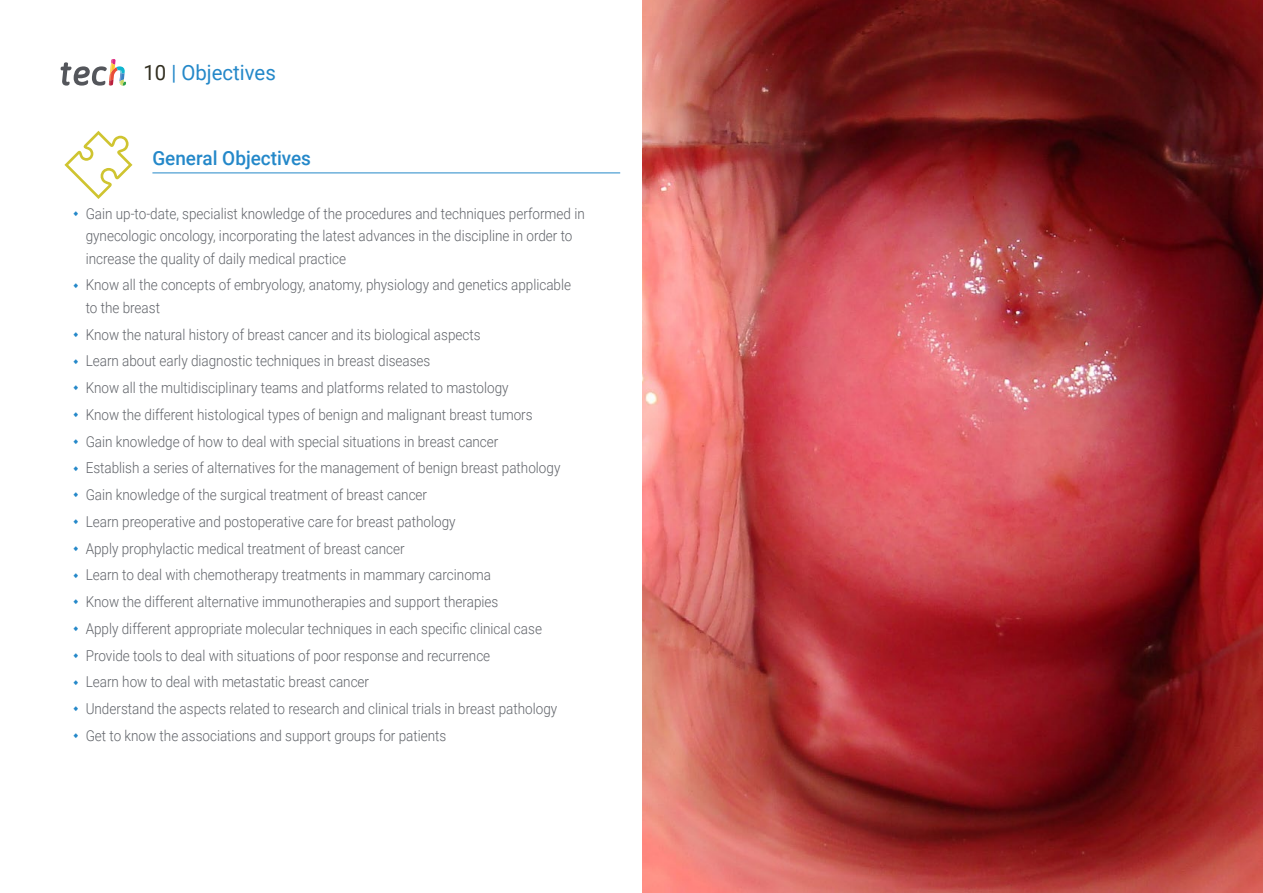
<style>
.page{position:relative;width:1263px;height:893px;background:#fff}
.page>*{position:absolute;margin:0;border:0;box-sizing:border-box;transform-origin:0 0}
.t1{font:21px "Roboto";color:#2488c9}
.t2{font:500 19.5px "Roboto";color:#2488c9}
.t3{font:300 15px/26.7px "Roboto";color:#61646a;scale:.9 1}
.s1{color:#312e20}
</style>
<div class="page">
<img style="left:642px;top:0;width:621px;height:893px">
<hr style="left:152px;top:173px;width:468px;height:1px;background:#2488c9">
<svg style="left:64px;top:131px;width:68px;height:68px"></svg>
<svg style="left:61px;top:59px;width:65px;height:27px"></svg>
<h1 class="t1" style="left:144px;top:57px;width:134px"><span class="s1">10</span> | Objectives</h1>
<h2 class="t2" style="left:152px;top:144px;width:160px">General Objectives</h2>
<p class="t3" style="left:86px;top:201px;width:556px;line-height:22.5px">Gain up-to-date, specialist knowledge of the procedures and techniques performed in gynecologic oncology, incorporating the latest advances in the discipline in order to increase the quality of daily medical practice</p>
<p class="t3" style="left:86px;top:273px;width:541px;line-height:22.5px">Know all the concepts of embryology, anatomy, physiology and genetics applicable to the breast</p>
<p class="t3" style="left:86px;top:320px;width:529px">Know the natural history of breast cancer and its biological aspects<br>Learn about early diagnostic techniques in breast diseases<br>Know all the multidisciplinary teams and platforms related to mastology<br>Know the different histological types of benign and malignant breast tumors Gain knowledge of how to deal with special situations in breast cancer<br>Establish a series of alternatives for the management of benign breast pathology Gain knowledge of the surgical treatment of breast cancer<br>Learn preoperative and postoperative care for breast pathology<br>Apply prophylactic medical treatment of breast cancer<br>Learn to deal with chemotherapy treatments in mammary carcinoma<br>Know the different alternative immunotherapies and support therapies<br>Apply different appropriate molecular techniques in each specific clinical case Provide tools to deal with situations of poor response and recurrence<br>Learn how to deal with metastatic breast cancer<br>Understand the aspects related to research and clinical trials in breast pathology Get to know the associations and support groups for patients</p>
</div>
